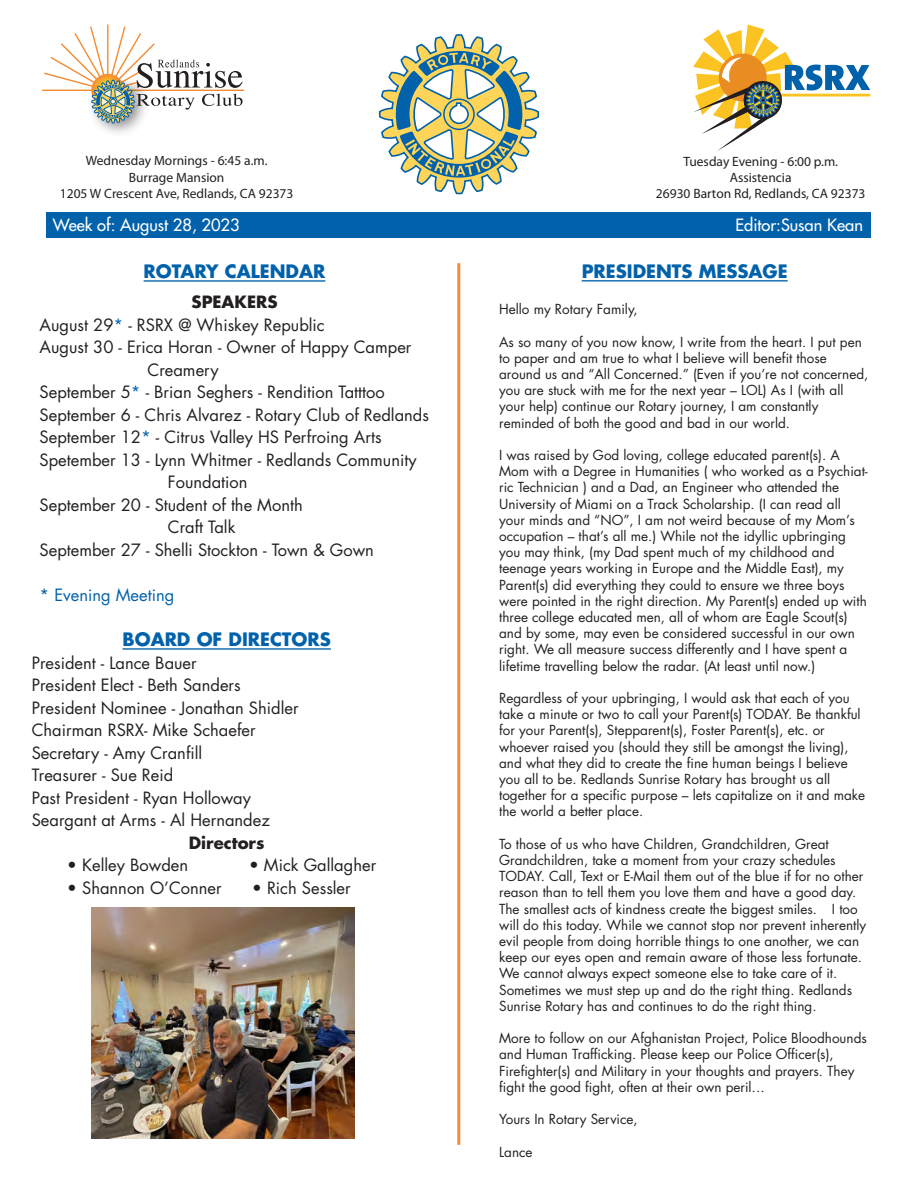
<style>
.page{position:relative;width:918px;height:1188px;background:#fff}
.page>*{position:absolute;margin:0;border:0;box-sizing:border-box;transform-origin:0 0}
.t1{font:700 18px "Futura";color:#0161aa}
.t2{font:16.5px/22.5px "Futura";color:#231f20}
.t3{font:16.5px "Futura";color:#fff}
.t4{font:700 16.5px "Futura";color:#231f20}
.t5{font:16.5px "Futura";color:#0161aa}
.t6{font:13.5px/16.2px "Futura";color:#231f20}
.t7{font:13.5px/16.2px "Myriad Pro";color:#231f20;text-align:center}
.s1{color:#0161aa}
</style>
<div class="page">
<hr style="left:42px;top:90px;width:66px;height:1px;background:#f58b32">
<hr style="left:108px;top:90px;width:136px;height:1px;background:#f58b32">
<img style="left:98px;top:123px;width:41px;height:10px">
<svg style="left:43px;top:25px;width:200px;height:98px"></svg>
<svg style="left:693px;top:25px;width:177px;height:126px"></svg>
<svg style="left:378px;top:34px;width:162px;height:161px"></svg>
<hr style="left:457px;top:263px;width:3px;height:882px;background:#f58b32">
<div style="left:46px;top:212px;width:824px;height:26px;background:#0161aa"></div>
<hr style="left:582px;top:280px;width:206px;height:2px;background:#0161aa">
<hr style="left:144px;top:280px;width:181px;height:2px;background:#0161aa">
<hr style="left:123px;top:648px;width:208px;height:2px;background:#0161aa">
<img style="left:92px;top:908px;width:262px;height:231px">
<p class="t7" style="left:60px;top:153px;width:235px">Wednesday Mornings - 6:45 a.m.<br>Burrage Mansion<br>1205 W Crescent Ave, Redlands, CA 92373</p>
<p class="t7" style="left:656px;top:153px;width:211px">Tuesday Evening - 6:00 p.m.<br>Assistencia<br>26930 Barton Rd, Redlands, CA 92373</p>
<p class="t3" style="left:53px;top:215px;width:188px">Week of: August 28, 2023</p>
<p class="t3" style="left:736px;top:215px;width:129px">Editor:Susan Kean</p>
<h1 class="t1" style="left:144px;top:259px;width:183px">ROTARY CALENDAR</h1>
<p class="t4" style="left:192px;top:291px;width:87px">SPEAKERS</p>
<p class="t2" style="left:40px;top:313px;width:287px">August 29<span class="s1">*</span> - RSRX @ Whiskey Republic</p>
<p class="t2" style="left:40px;top:336px;width:373px">August 30 - Erica Horan - Owner of Happy Camper</p>
<p class="t2" style="left:148px;top:358px;width:73px">Creamery</p>
<p class="t2" style="left:40px;top:381px;width:347px">September 5<span class="s1">*</span> - Brian Seghers - Rendition Tatttoo</p>
<p class="t2" style="left:40px;top:403px;width:391px">September 6 - Chris Alvarez - Rotary Club of Redlands</p>
<p class="t2" style="left:40px;top:426px;width:344px">September 12<span class="s1">*</span> - Citrus Valley HS Perfroing Arts</p>
<p class="t2" style="left:40px;top:448px;width:379px">Spetember 13 - Lynn Whitmer - Redlands Community</p>
<p class="t2" style="left:168px;top:471px;width:81px">Foundation</p>
<p class="t2" style="left:40px;top:493px;width:265px">September 20 - Student of the Month</p>
<p class="t2" style="left:168px;top:516px;width:69px">Craft Talk</p>
<p class="t2" style="left:40px;top:538px;width:336px">September 27 - Shelli Stockton - Town &amp; Gown</p>
<p class="t5" style="left:40px;top:583px;width:136px">* Evening Meeting</p>
<h1 class="t1" style="left:123px;top:627px;width:210px">BOARD OF DIRECTORS</h1>
<p class="t2" style="left:32px;top:651px;width:268px">President - Lance Bauer<br>President Elect - Beth Sanders<br>President Nominee - Jonathan Shidler<br>Chairman RSRX- Mike Schaefer<br>Secretary - Amy Cranfill<br>Treasurer - Sue Reid<br>Past President - Ryan Holloway<br>Seargant at Arms - Al Hernandez</p>
<p class="t4" style="left:189px;top:831px;width:77px">Directors</p>
<p class="t2" style="left:67px;top:854px;width:122px">• Kelley Bowden</p>
<p class="t2" style="left:249px;top:854px;width:129px">• Mick Gallagher</p>
<p class="t2" style="left:67px;top:876px;width:156px">• Shannon O’Conner</p>
<p class="t2" style="left:252px;top:876px;width:100px">• Rich Sessler</p>
<h1 class="t1" style="left:582px;top:259px;width:207px">PRESIDENTS MESSAGE</h1>
<p class="t6" style="left:499px;top:301px;width:140px">Hello my Rotary Family,</p>
<p class="t6" style="left:499px;top:333px;width:371px">As so many of you now know, I write from the heart. I put pen to paper and am true to what I believe will benefit those around us and “All Concerned.” (Even if you’re not concerned, you are stuck with me for the next year – LOL) As I (with all your help) continue our Rotary journey, I am constantly reminded of both the good and bad in our world.</p>
<p class="t6" style="left:499px;top:447px;width:370px">I was raised by God loving, college educated parent(s). A Mom with a Degree in Humanities ( who worked as a Psychiat&shy;ric Technician ) and a Dad, an Engineer who attended the University of Miami on a Track Scholarship. (I can read all your minds and “NO”, I am not weird because of my Mom’s occupation – that’s all me.) While not the idyllic upbringing you may think, (my Dad spent much of my childhood and teenage years working in Europe and the Middle East), my Parent(s) did everything they could to ensure we three boys were pointed in the right direction. My Parent(s) ended up with three college educated men, all of whom are Eagle Scout(s) and by some, may even be considered successful in our own right. We all measure success differently and I have spent a lifetime travelling below the radar. (At least until now.)</p>
<p class="t6" style="left:499px;top:690px;width:368px">Regardless of your upbringing, I would ask that each of you take a minute or two to call your Parent(s) TODAY. Be thankful for your Parent(s), Stepparent(s), Foster Parent(s), etc. or whoever raised you (should they still be amongst the living), and what they did to create the fine human beings I believe you all to be. Redlands Sunrise Rotary has brought us all together for a specific purpose – lets capitalize on it and make the world a better place.</p>
<p class="t6" style="left:499px;top:835px;width:369px">To those of us who have Children, Grandchildren, Great Grandchildren, take a moment from your crazy schedules TODAY. Call, Text or E-Mail them out of the blue if for no other reason than to tell them you love them and have a good day.<br>The smallest acts of kindness create the biggest smiles. I too will do this today. While we cannot stop nor prevent inherently evil people from doing horrible things to one another, we can keep our eyes open and remain aware of those less fortunate.<br>We cannot always expect someone else to take care of it.<br>Sometimes we must step up and do the right thing. Redlands Sunrise Rotary has and continues to do the right thing.</p>
<p class="t6" style="left:499px;top:1030px;width:369px">More to follow on our Afghanistan Project, Police Bloodhounds and Human Trafficking. Please keep our Police Officer(s), Firefighter(s) and Military in your thoughts and prayers. They fight the good fight, often at their own peril…</p>
<p class="t6" style="left:499px;top:1111px;width:140px">Yours In Rotary Service,</p>
<p class="t6" style="left:499px;top:1143px;width:35px">Lance</p>
</div>
